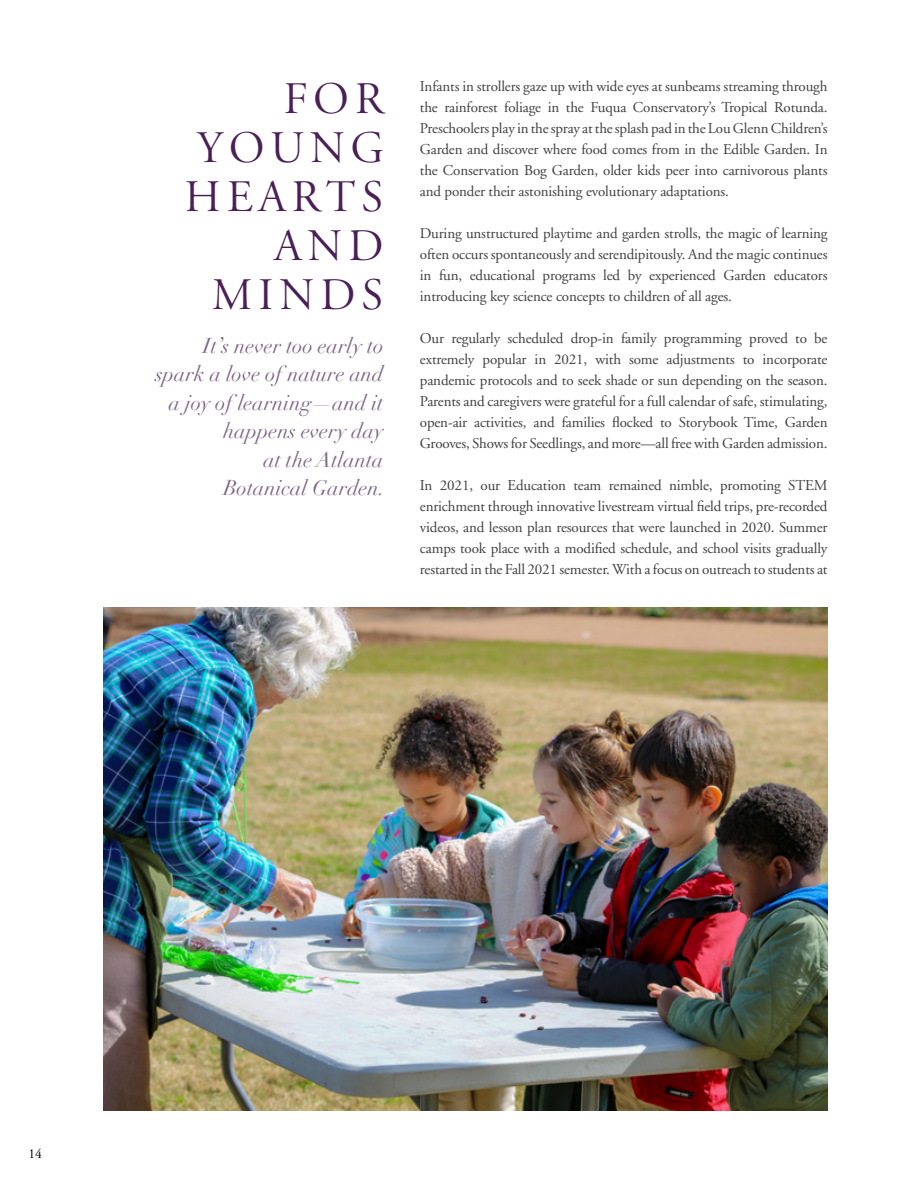
<style>
.page{position:relative;width:918px;height:1188px;background:#fff}
.page>*{position:absolute;margin:0;border:0;box-sizing:border-box;transform-origin:0 0}
.t1{font:45px/49.2px "Adobe Garamond Titling";letter-spacing:.125em;color:#4a1f58;text-align:right}
.t2{font:italic 21px/28.5px "Didot";color:#7f6486;text-align:right}
.t3{font:15px/21px "Adobe Garamond";letter-spacing:-.01em;color:#414042;text-align:justify}
.t4{font:13.5px "Adobe Garamond";color:#000}
</style>
<div class="page">
<img style="left:103px;top:608px;width:725px;height:503px">
<h1 class="t1" style="left:185px;top:74px;width:200px">FOR<br>YOUNG<br>HEARTS<br>AND<br>MINDS</h1>
<h2 class="t2" style="left:155px;top:332px;width:231px">It’s never too early to spark a love of nature and a joy of learning—and it happens every day<br>at the Atlanta<br>Botanical Garden.</h2>
<p class="t3" style="left:420px;top:76px;width:409px">Infants in strollers gaze up with wide eyes at sunbeams streaming through the rainforest foliage in the Fuqua Conservatory’s Tropical Rotunda.<br>Preschoolers play in the spray at the splash pad in the Lou Glenn Children’s Garden and discover where food comes from in the Edible Garden. In the Conservation Bog Garden, older kids peer into carnivorous plants and ponder their astonishing evolutionary adaptations.</p>
<p class="t3" style="left:420px;top:223px;width:409px">During unstructured playtime and garden strolls, the magic of learning often occurs spontaneously and serendipitously. And the magic continues in fun, educational programs led by experienced Garden educators introducing key science concepts to children of all ages.</p>
<p class="t3" style="left:420px;top:328px;width:409px">Our regularly scheduled drop-in family programming proved to be extremely popular in 2021, with some adjustments to incorporate pandemic protocols and to seek shade or sun depending on the season.<br>Parents and caregivers were grateful for a full calendar of safe, stimulating, open-air activities, and families flocked to Storybook Time, Garden Grooves, Shows for Seedlings, and more—all free with Garden admission.</p>
<p class="t3" style="left:420px;top:475px;width:409px">In 2021, our Education team remained nimble, promoting STEM enrichment through innovative livestream virtual field trips, pre-recorded videos, and lesson plan resources that were launched in 2020. Summer camps took place with a modified schedule, and school visits gradually restarted in the Fall 2021 semester. With a focus on outreach to students at</p>
<p class="t4" style="left:28px;top:1146px;width:15px">14</p>
</div>
